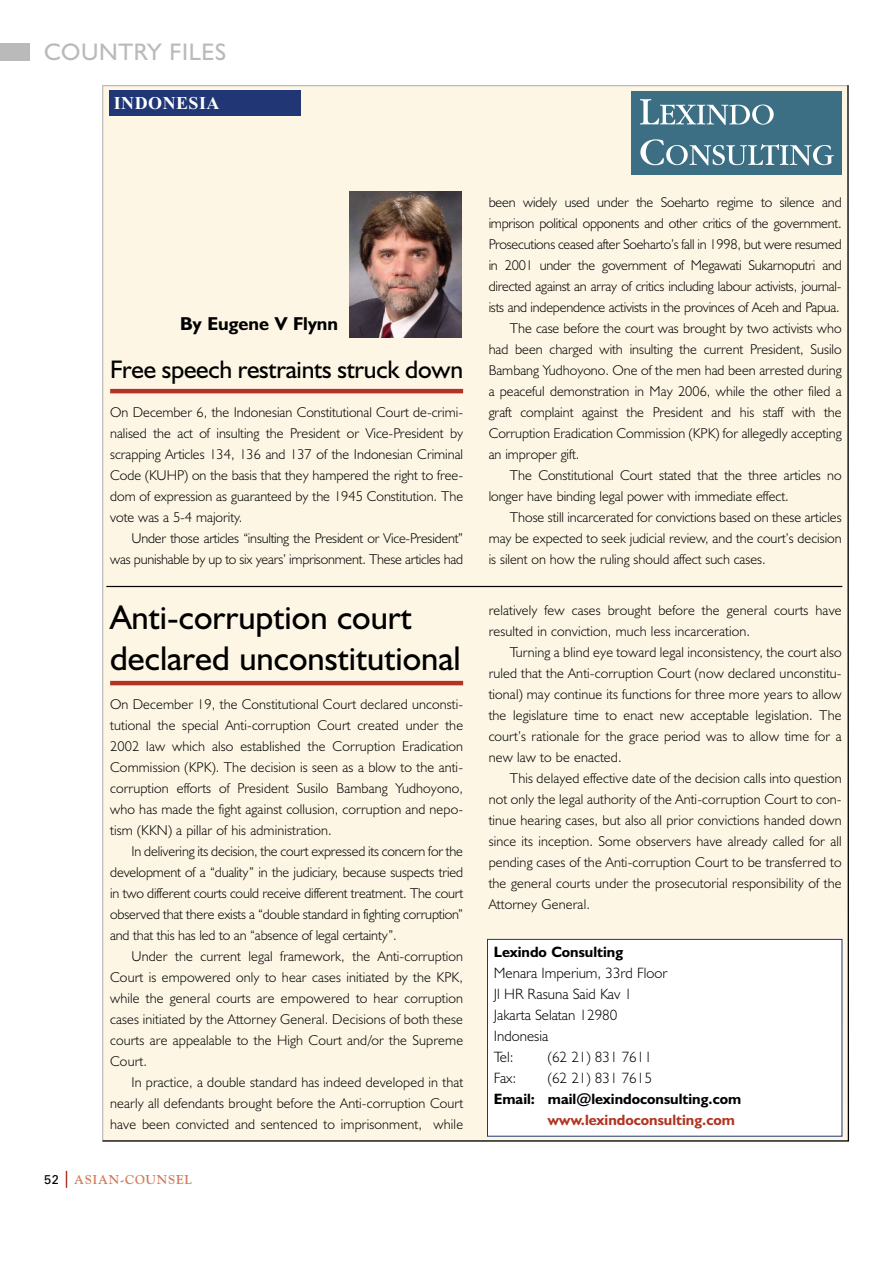
<style>
.page{position:relative;width:893px;height:1263px;background:#fff}
.page>*{position:absolute;margin:0;border:0;box-sizing:border-box;transform-origin:0 0}
.t1{font:34.5px/41.4px "Humanist 521 BT";color:#000}
.t2{font:25.5px "Humanist 521 BT";letter-spacing:-.01em;color:#000}
.t3{font:24px "Humanist 521 BT";letter-spacing:.025em;color:#bababa}
.t4{font:700 18.75px "Humanist 521 BT";color:#000}
.t5{font:700 18px "Times New Roman";letter-spacing:.025em;color:#fff}
.t6{font:300 15px/21px "Humanist 521 BT";color:#000}
.t7{font:700 15px "Humanist 521 BT";color:#000}
.t8{font:700 15px "Humanist 521 BT";color:#b13423}
.t9{font:300 14.25px/21px "Humanist 521 BT";color:#000;text-align:justify}
.t10{font:700 12.75px "Goudy";letter-spacing:.055em;color:#d07d59}
.s1{font-family:"Univers";font-weight:400;color:#000}
</style>
<div class="page">
<svg style="left:66px;top:1171px;width:1px;height:17px"></svg>
<div style="left:0;top:43px;width:30px;height:18px;background:#bababa"></div>
<div style="left:102px;top:85px;width:747px;height:1057px;background:#fdf6e4"></div>
<div style="left:109px;top:91px;width:192px;height:25px;background:#213675"></div>
<div style="left:631px;top:91px;width:210px;height:84px;background:#3d6f84"></div>
<svg style="left:640px;top:99px;width:133px;height:26px"></svg>
<svg style="left:640px;top:139px;width:194px;height:27px"></svg>
<hr style="left:110px;top:389px;width:353px;height:4px;background:#b13423">
<hr style="left:110px;top:681px;width:353px;height:4px;background:#b13423">
<img style="left:350px;top:192px;width:111px;height:145px">
<div style="left:487px;top:939px;width:355px;height:197px;background:#fff"></div>
<div style="left:487px;top:939px;width:355px;height:198px;border:1px solid #213675"></div>
<hr style="left:106px;top:586px;width:736px;height:1px;background:#000">
<h3 class="t3" style="left:44px;top:43px;width:184px">COUNTRY FILES</h3>
<p class="t5" style="left:114px;top:97px;width:107px">INDONESIA</p>
<h3 class="t4" style="left:180px;top:317px;width:159px">By Eugene V Flynn</h3>
<h2 class="t2" style="left:110px;top:360px;width:354px">Free speech restraints struck down</h2>
<p class="t9" style="left:110px;top:403px;width:354px">On December 6, the Indonesian Constitutional Court de-crimi&shy;nalised the act of insulting the President or Vice-President by scrapping Articles 134, 136 and 137 of the Indonesian Criminal Code (KUHP) on the basis that they hampered the right to free&shy;dom of expression as guaranteed by the 1945 Constitution. The vote was a 5-4 majority.</p>
<p class="t9" style="left:110px;top:529px;width:354px;text-align:right">Under those articles “insulting the President or Vice-President” was punishable by up to six years’ imprisonment. These articles had</p>
<h1 class="t1" style="left:110px;top:600px;width:352px">Anti-corruption court declared unconstitutional</h1>
<p class="t9" style="left:110px;top:695px;width:354px">On December 19, the Constitutional Court declared unconsti&shy;tutional the special Anti-corruption Court created under the 2002 law which also established the Corruption Eradication Commission (KPK). The decision is seen as a blow to the anti&shy;corruption efforts of President Susilo Bambang Yudhoyono, who has made the fight against collusion, corruption and nepo&shy;tism (KKN) a pillar of his administration.</p>
<p class="t9" style="left:110px;top:842px;width:354px;text-indent:21px">In delivering its decision, the court expressed its concern for the development of a “duality” in the judiciary, because suspects tried in two different courts could receive different treatment. The court observed that there exists a “double standard in fighting corruption” and that this has led to an “absence of legal certainty”.</p>
<p class="t9" style="left:110px;top:947px;width:354px;text-indent:21px">Under the current legal framework, the Anti-corruption Court is empowered only to hear cases initiated by the KPK, while the general courts are empowered to hear corruption cases initiated by the Attorney General. Decisions of both these courts are appealable to the High Court and/or the Supreme Court.</p>
<p class="t9" style="left:110px;top:1073px;width:354px;text-indent:21px">In practice, a double standard has indeed developed in that nearly all defendants brought before the Anti-corruption Court have been convicted and sentenced to imprisonment, while</p>
<p class="t10" style="left:44px;top:1175px;width:150px"><span class="s1">52</span> ASIAN-COUNSEL</p>
<p class="t9" style="left:488px;top:193px;width:354px">been widely used under the Soeharto regime to silence and</p>
<p class="t9" style="left:488px;top:214px;width:354px">imprison political opponents and other critics of the government.</p>
<p class="t9" style="left:488px;top:235px;width:354px">Prosecutions ceased after Soeharto’s fall in 1998, but were resumed</p>
<p class="t9" style="left:488px;top:256px;width:354px">in 2001 under the government of Megawati Sukarnoputri and</p>
<p class="t9" style="left:488px;top:277px;width:354px">directed against an array of critics including labour activists, journal-</p>
<p class="t9" style="left:488px;top:298px;width:352px">ists and independence activists in the provinces of Aceh and Papua.</p>
<p class="t9" style="left:510px;top:319px;width:333px">The case before the court was brought by two activists who</p>
<p class="t9" style="left:488px;top:340px;width:354px">had been charged with insulting the current President, Susilo</p>
<p class="t9" style="left:488px;top:361px;width:354px">Bambang Yudhoyono. One of the men had been arrested during</p>
<p class="t9" style="left:488px;top:382px;width:354px">a peaceful demonstration in May 2006, while the other filed a</p>
<p class="t9" style="left:488px;top:403px;width:354px">graft complaint against the President and his staff with the</p>
<p class="t9" style="left:488px;top:424px;width:354px">Corruption Eradication Commission (KPK) for allegedly accepting</p>
<p class="t9" style="left:488px;top:445px;width:92px">an improper gift.</p>
<p class="t9" style="left:510px;top:466px;width:333px">The Constitutional Court stated that the three articles no</p>
<p class="t9" style="left:488px;top:487px;width:301px">longer have binding legal power with immediate effect.</p>
<p class="t9" style="left:510px;top:508px;width:333px">Those still incarcerated for convictions based on these articles</p>
<p class="t9" style="left:488px;top:529px;width:354px">may be expected to seek judicial review, and the court’s decision</p>
<p class="t9" style="left:488px;top:550px;width:279px">is silent on how the ruling should affect such cases.</p>
<p class="t9" style="left:488px;top:601px;width:354px">relatively few cases brought before the general courts have resulted in conviction, much less incarceration.</p>
<p class="t9" style="left:488px;top:643px;width:354px;text-indent:21px">Turning a blind eye toward legal inconsistency, the court also ruled that the Anti-corruption Court (now declared unconstitu&shy;tional) may continue its functions for three more years to allow the legislature time to enact new acceptable legislation. The court’s rationale for the grace period was to allow time for a new law to be enacted.</p>
<p class="t9" style="left:488px;top:769px;width:354px;text-indent:21px">This delayed effective date of the decision calls into question not only the legal authority of the Anti-corruption Court to con&shy;tinue hearing cases, but also all prior convictions handed down since its inception. Some observers have already called for all pending cases of the Anti-corruption Court to be transferred to the general courts under the prosecutorial responsibility of the Attorney General.</p>
<p class="t7" style="left:494px;top:947px;width:131px">Lexindo Consulting</p>
<p class="t6" style="left:494px;top:964px;width:175px">Menara Imperium, 33rd Floor<br>Jl HR Rasuna Said Kav 1<br>Jakarta Selatan 12980<br>Indonesia<br>Tel:</p>
<p class="t6" style="left:548px;top:1048px;width:106px">(62 21) 831 7611</p>
<p class="t6" style="left:494px;top:1069px;width:24px">Fax:</p>
<p class="t6" style="left:548px;top:1069px;width:106px">(62 21) 831 7615</p>
<p class="t7" style="left:494px;top:1094px;width:249px">Email: mail@lexindoconsulting.com</p>
<p class="t8" style="left:548px;top:1115px;width:188px">www.lexindoconsulting.com</p>
</div>
